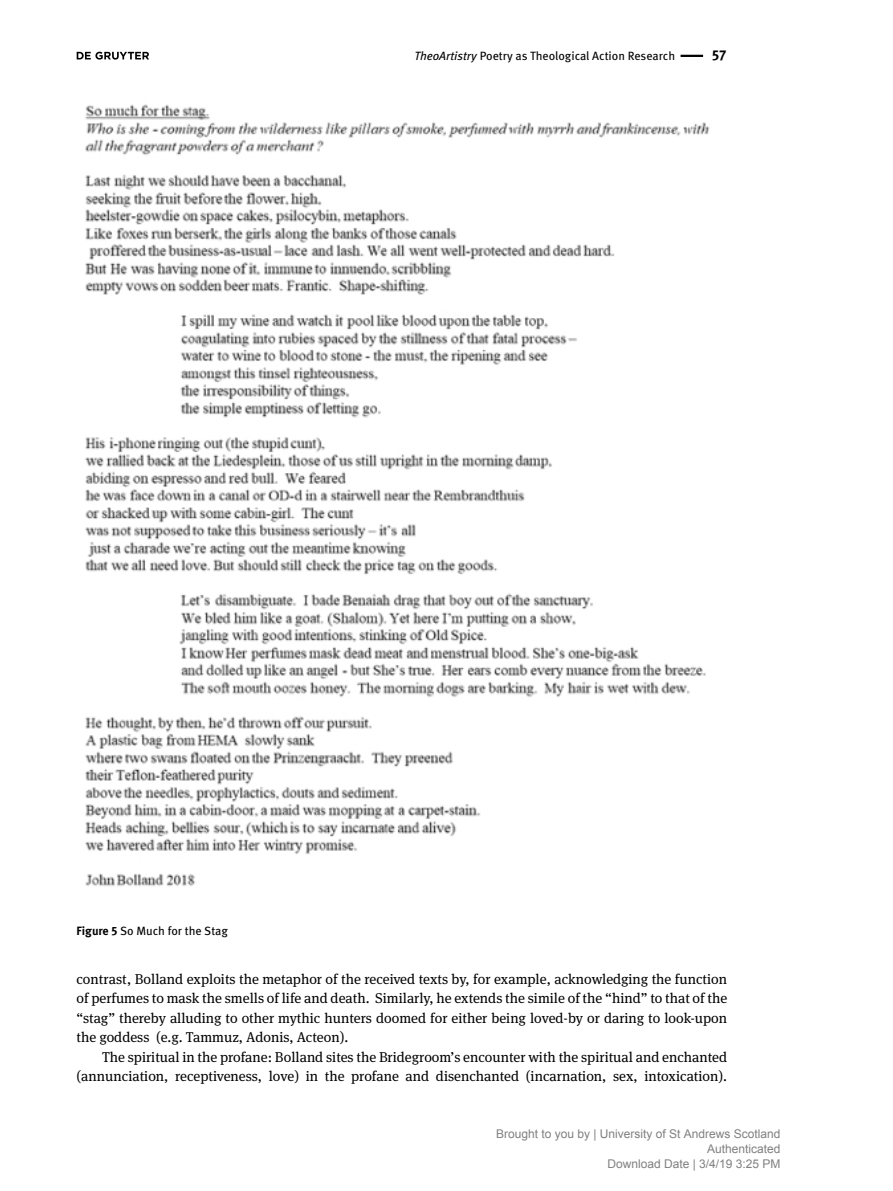
<style>
.page{position:relative;width:893px;height:1191px;background:#fff}
.page>*{position:absolute;margin:0;border:0;box-sizing:border-box;transform-origin:0 0}
.t1{font:14.25px/19.5px "DG Meta Serif Science";color:#000;text-align:justify}
.t2{font:700 14.25px "DG Meta Science";color:#000}
.t3{font:12px/15px "Arial";color:#808080;text-align:right}
.t4{font:12px "DG Meta Science";color:#000}
.s1{font-style:italic}
.s2{font-weight:700}
</style>
<div class="page">
<hr style="left:681px;top:55px;width:22px;height:2px;background:#000">
<svg style="left:77px;top:52px;width:72px;height:8px"></svg>
<img style="left:85px;top:104px;width:625px;height:782px">
<p class="t4" style="left:414px;top:46px;width:262px"><span class="s1">TheoArtistry</span> Poetry as Theological Action Research</p>
<p class="t2" style="left:712px;top:44px;width:16px">57</p>
<p class="t4" style="left:77px;top:921px;width:153px"><span class="s2">Figure 5</span> So Much for the Stag</p>
<p class="t1" style="left:77px;top:968px;width:652px">contrast, Bolland exploits the metaphor of the received texts by, for example, acknowledging the function of perfumes to mask the smells of life and death. Similarly, he extends the simile of the “hind” to that of the “stag” thereby alluding to other mythic hunters doomed for either being loved-by or daring to look-upon the goddess (e.g. Tammuz, Adonis, Acteon).</p>
<p class="t1" style="left:77px;top:1046px;width:652px;text-align:right">The spiritual in the profane: Bolland sites the Bridegroom’s encounter with the spiritual and enchanted (annunciation, receptiveness, love) in the profane and disenchanted (incarnation, sex, intoxication).</p>
<p class="t3" style="left:496px;top:1127px;width:286px">Brought to you by | University of St Andrews Scotland<br>Authenticated<br>Download Date | 3/4/19 3:25 PM</p>
</div>
